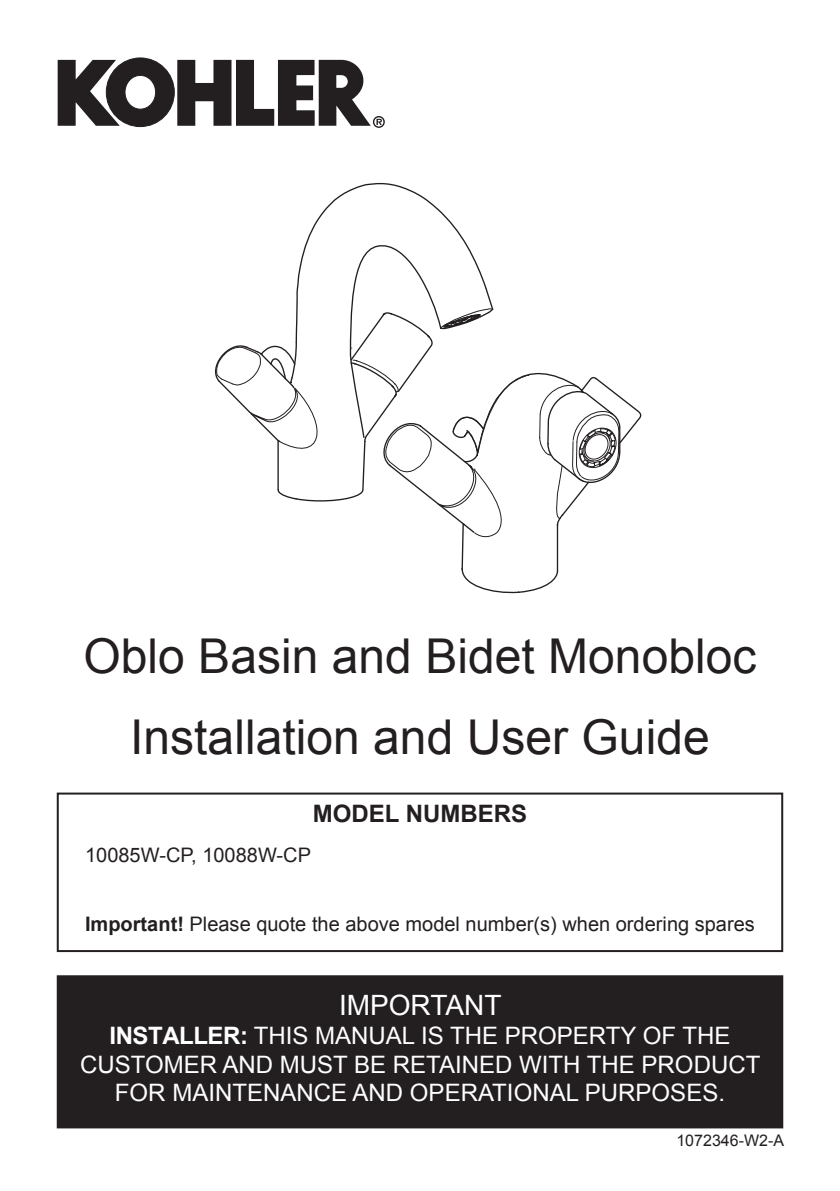
<style>
.page{position:relative;width:840px;height:1191px;background:#fff}
.page>*{position:absolute;margin:0;border:0;box-sizing:border-box;transform-origin:0 0}
.Body_Centre{font:48px "Arial";color:#231f20}
.Title_1{font:28px "Arial";color:#fff}
.Title_1-2{font:24px "Arial";color:#fff}
.Title_1-3{font:700 24px "Arial";letter-spacing:-.02em;color:#fff}
.Body_Centre-2{font:700 24px "Arial";color:#231f20}
.Body_Centre-3{font:20px "Arial";color:#231f20}
._1_2_3{font:20px "Arial";color:#231f20}
.t1{font:16px "Arial";color:#231f20}
.s1{font-weight:700}
.s2{font-weight:400}
</style>
<div class="page">
<div style="left:58px;top:976px;width:723px;height:151px;background:#231f20"></div>
<div style="left:57px;top:975px;width:725px;height:153px;border:2px solid #231f20"></div>
<svg style="left:58px;top:58px;width:326px;height:70px"></svg>
<div style="left:57px;top:792px;width:725px;height:160px;border:2px solid #231f20"></div>
<svg style="left:215px;top:183px;width:425px;height:410px"></svg>
<p class="Body_Centre" style="left:83px;top:624px;width:674px">OBLO BASIN AND BIDET MONOBLOC</p>
<p class="Body_Centre" style="left:130px;top:705px;width:580px">INSTALLATION AND USER GUIDE</p>
<p class="Body_Centre-2" style="left:312px;top:797px;width:182px">MODEL NUMBERS</p>
<p class="_1_2_3" style="left:85px;top:842px;width:227px">1 0085W-CP, 1 0088W-CP</p>
<p class="Body_Centre-3" style="left:85px;top:911px;width:671px"><span class="s1">Important!</span> PLEASE QUOTE THE ABOVE MODEL NUMBER(S) WHEN ORDERING SPARES</p>
<p class="Title_1" style="left:339px;top:986px;width:164px">IMPORTANT</p>
<p class="Title_1-3" style="left:109px;top:1019px;width:223px">Installer: <span class="s2">THI S MAN</span></p>
<p class="Title_1-2" style="left:368px;top:1019px;width:154px">UAL IS THE PROP</p>
<p class="Title_1-2" style="left:572px;top:1019px;width:159px">ERTY OF THE</p>
<p class="Title_1-2" style="left:80px;top:1048px;width:69px">CUSTOM</p>
<p class="Title_1-2" style="left:184px;top:1048px;width:256px">ER AND MUST BE RETAIN</p>
<p class="Title_1-2" style="left:479px;top:1048px;width:180px">ED WITH THE PRO</p>
<p class="Title_1-2" style="left:693px;top:1048px;width:60px">DUCT</p>
<p class="Title_1-2" style="left:115px;top:1077px;width:73px">FOR MAINT</p>
<p class="Title_1-2" style="left:247px;top:1077px;width:33px">ENAN</p>
<p class="Title_1-2" style="left:313px;top:1077px;width:163px">CE AN D OPERATIONA</p>
<p class="Title_1-2" style="left:565px;top:1077px;width:70px">L PURPO</p>
<p class="Title_1-2" style="left:670px;top:1077px;width:56px">SES.</p>
<p class="t1" style="left:676px;top:1129px;width:109px">1 072346-W2-A</p>
</div>
